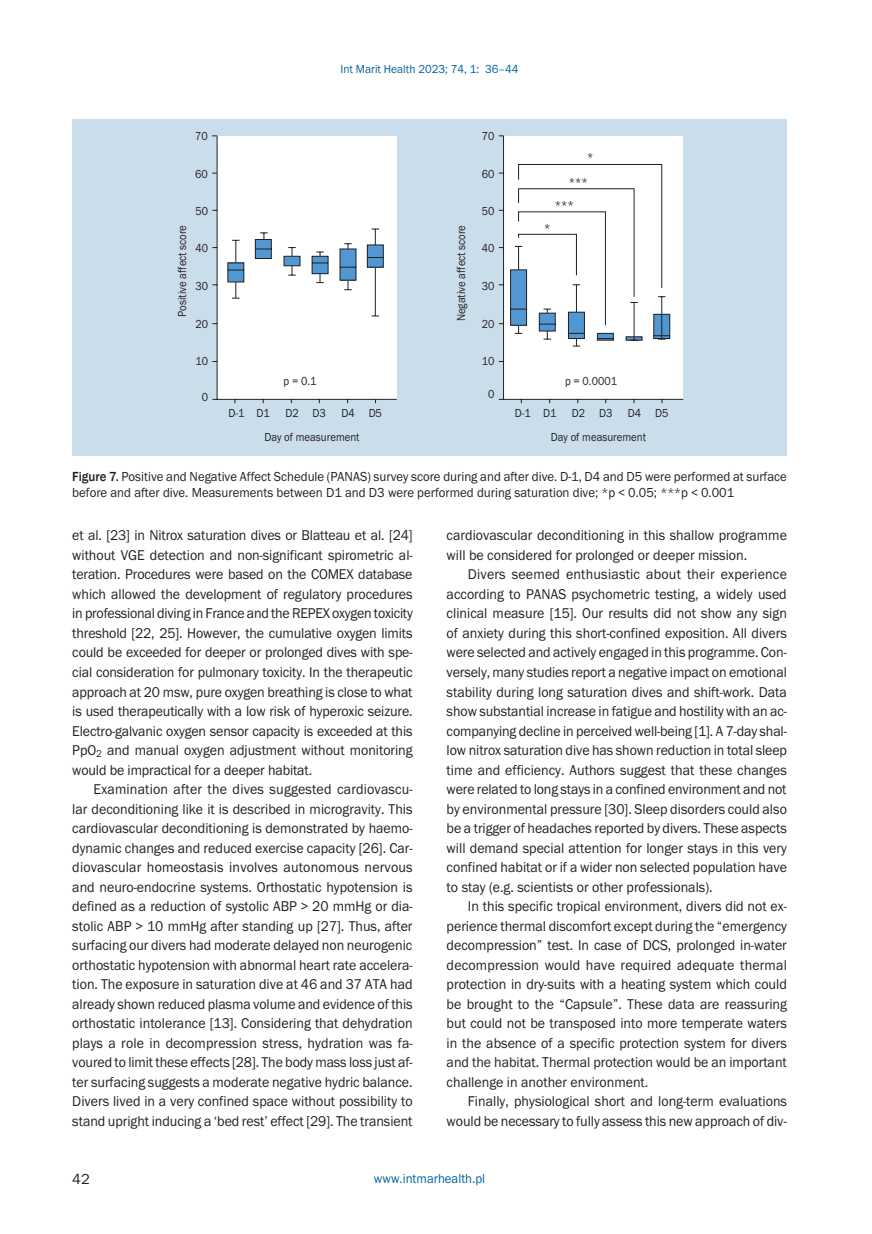
<style>
.page{position:relative;width:872px;height:1234px;background:#fff}
.page>*{position:absolute;margin:0;border:0;box-sizing:border-box;transform-origin:0 0}
.t1{font:15px "Franklin Got Itc TEE";color:#231f20}
._08_Tekst{font:14.7px/19.5px "Franklin Got Itc TEE";color:#231f20;text-align:justify;scale:.95 1}
._15_Rycina_podpis{font:13.5px/16.2px "Franklin Got Itc TEE";color:#231f20;scale:.95 1}
.t2{font:13.5px "Franklin Got Itc TEE";color:#00619c;scale:.95 1}
.t3{font:12px/23.2px "Franklin Gothic";color:#231f20;scale:.9 1}
.t4{font:12px "Franklin Got Itc TEE";color:#00619c;scale:.95 1}
.s1{font-family:"Franklin Gothic";font-weight:500}
</style>
<div class="page">
<div style="left:72px;top:119px;width:715px;height:337px;background:#caddeb"></div>
<div style="left:217px;top:136px;width:180px;height:263px;background:#fff"></div>
<div style="left:503px;top:136px;width:180px;height:263px;background:#fff"></div>
<hr style="left:375px;top:229px;width:1px;height:87px;background:#231f20">
<hr style="left:348px;top:244px;width:1px;height:46px;background:#231f20">
<hr style="left:320px;top:252px;width:1px;height:30px;background:#231f20">
<svg style="left:288px;top:247px;width:8px;height:29px"></svg>
<hr style="left:235px;top:240px;width:1px;height:58px;background:#231f20">
<hr style="left:212px;top:399px;width:185px;height:1px;background:#231f20">
<hr style="left:217px;top:136px;width:1px;height:263px;background:#231f20">
<hr style="left:499px;top:399px;width:184px;height:1px;background:#231f20">
<hr style="left:503px;top:136px;width:1px;height:263px;background:#231f20">
<svg style="left:227px;top:262px;width:17px;height:21px"></svg>
<svg style="left:255px;top:232px;width:17px;height:27px"></svg>
<div style="left:284px;top:256px;width:16px;height:10px;background:#5198d2;border:1px solid #231f20"></div>
<svg style="left:311px;top:252px;width:18px;height:22px"></svg>
<svg style="left:339px;top:243px;width:18px;height:38px"></svg>
<svg style="left:366px;top:244px;width:18px;height:24px"></svg>
<svg style="left:510px;top:164px;width:160px;height:183px"></svg>
<p class="t4" style="left:340px;top:62px;width:189px">Int Marit Health 2023; 74, 1: 36–44</p>
<p class="t3" style="left:195px;top:125px;width:16px">70</p>
<p class="t3" style="left:195px;top:162px;width:16px">60</p>
<p class="t3" style="left:171px;top:317px;width:104px;rotate:-90deg">Positive affect score</p>
<p class="t3" style="left:195px;top:199px;width:16px">50</p>
<p class="t3" style="left:195px;top:236px;width:16px">40</p>
<p class="t3" style="left:195px;top:274px;width:16px">30</p>
<p class="t3" style="left:195px;top:313px;width:16px">20</p>
<p class="t3" style="left:195px;top:349px;width:16px">10</p>
<p class="t3" style="left:202px;top:386px;width:9px">0</p>
<p class="t3" style="left:449px;top:321px;width:109px;rotate:-90deg">Negative affect score</p>
<p class="t3" style="left:482px;top:125px;width:16px">70</p>
<p class="t3" style="left:482px;top:162px;width:16px">60</p>
<p class="t3" style="left:482px;top:199px;width:16px">50</p>
<p class="t3" style="left:482px;top:236px;width:16px">40</p>
<p class="t3" style="left:482px;top:274px;width:16px">30</p>
<p class="t3" style="left:482px;top:313px;width:16px">20</p>
<p class="t3" style="left:482px;top:349px;width:16px">10</p>
<p class="t3" style="left:587px;top:146px;width:9px">*</p>
<p class="t3" style="left:555px;top:170px;width:38px;text-indent:14px">*** ***</p>
<p class="t3" style="left:544px;top:217px;width:9px">*</p>
<p class="t3" style="left:283px;top:369px;width:38px">p = 0.1</p>
<p class="t3" style="left:565px;top:369px;width:59px">p = 0.0001</p>
<p class="t3" style="left:341px;top:401px;width:47px">D4 D5</p>
<p class="t3" style="left:488px;top:383px;width:9px">0</p>
<p class="t3" style="left:228px;top:401px;width:47px">D-1 D1</p>
<p class="t3" style="left:285px;top:401px;width:47px">D2 D3</p>
<p class="t3" style="left:515px;top:401px;width:47px">D-1 D1</p>
<p class="t3" style="left:572px;top:401px;width:47px">D2 D3</p>
<p class="t3" style="left:628px;top:401px;width:47px">D4 D5</p>
<p class="t3" style="left:264px;top:425px;width:107px">Day of measurement</p>
<p class="t3" style="left:551px;top:425px;width:107px">Day of measurement</p>
<p class="_15_Rycina_podpis" style="left:72px;top:468px;width:753px"><span class="s1">Figure 7.</span> Positive and Negative Affect Schedule (PANAS) survey score during and after dive. D-1, D4 and D5 were performed at surface before and after dive. Measurements between D1 and D3 were performed during saturation dive; *p &lt; 0.05; ***p &lt; 0.001</p>
<p class="_08_Tekst" style="left:72px;top:526px;width:360px">et al. [23] in Nitrox saturation dives or Blatteau et al. [24] without VGE detection and non-significant spirometric al&shy;teration. Procedures were based on the COMEX database which allowed the development of regulatory procedures in professional diving in France and the REPEX oxygen toxicity threshold [22, 25]. However, the cumulative oxygen limits could be exceeded for deeper or prolonged dives with spe&shy;cial consideration for pulmonary toxicity. In the therapeutic approach at 20 msw, pure oxygen breathing is close to what is used therapeutically with a low risk of hyperoxic seizure.<br>Electro-galvanic oxygen sensor capacity is exceeded at this PpO<sub>2</sub> and manual oxygen adjustment without monitoring would be impractical for a deeper habitat.</p>
<p class="_08_Tekst" style="left:72px;top:779px;width:360px;text-indent:21px">Examination after the dives suggested cardiovascu&shy;lar deconditioning like it is described in microgravity. This cardiovascular deconditioning is demonstrated by haemo&shy;dynamic changes and reduced exercise capacity [26]. Car&shy;diovascular homeostasis involves autonomous nervous and neuro-endocrine systems. Orthostatic hypotension is defined as a reduction of systolic ABP &gt; 20 mmHg or dia&shy;stolic ABP &gt; 10 mmHg after standing up [27]. Thus, after surfacing our divers had moderate delayed non neurogenic orthostatic hypotension with abnormal heart rate accelera&shy;tion. The exposure in saturation dive at 46 and 37 ATA had already shown reduced plasma volume and evidence of this orthostatic intolerance [13]. Considering that dehydration plays a role in decompression stress, hydration was fa&shy;voured to limit these effects [28]. The body mass loss just af&shy;ter surfacing suggests a moderate negative hydric balance.<br>Divers lived in a very confined space without possibility to stand upright inducing a ‘bed rest’ effect [29]. The transient</p>
<p class="_08_Tekst" style="left:446px;top:526px;width:360px">cardiovascular deconditioning in this shallow programme will be considered for prolonged or deeper mission.</p>
<p class="_08_Tekst" style="left:446px;top:565px;width:360px;text-indent:21px">Divers seemed enthusiastic about their experience according to PANAS psychometric testing, a widely used clinical measure [15]. Our results did not show any sign of anxiety during this short-confined exposition. All divers were selected and actively engaged in this programme. Con&shy;versely, many studies report a negative impact on emotional stability during long saturation dives and shift-work. Data show substantial increase in fatigue and hostility with an ac&shy;companying decline in perceived well-being [1]. A 7-day shal&shy;low nitrox saturation dive has shown reduction in total sleep time and efficiency. Authors suggest that these changes were related to long stays in a confined environment and not by environmental pressure [30]. Sleep disorders could also be a trigger of headaches reported by divers. These aspects will demand special attention for longer stays in this very confined habitat or if a wider non selected population have to stay (e.g. scientists or other professionals).</p>
<p class="_08_Tekst" style="left:446px;top:896px;width:360px;text-indent:21px">In this specific tropical environment, divers did not ex&shy;perience thermal discomfort except during the “emergency decompression” test. In case of DCS, prolonged in-water decompression would have required adequate thermal protection in dry-suits with a heating system which could be brought to the “Capsule”. These data are reassuring but could not be transposed into more temperate waters in the absence of a specific protection system for divers and the habitat. Thermal protection would be an important challenge in another environment.</p>
<p class="_08_Tekst" style="left:446px;top:1091px;width:360px;text-align:right">Finally, physiological short and long-term evaluations would be necessary to fully assess this new approach of div-</p>
<p class="t1" style="left:72px;top:1170px;width:19px">42</p>
<p class="t2" style="left:374px;top:1170px;width:119px">www.intmarhealth.pl</p>
</div>
